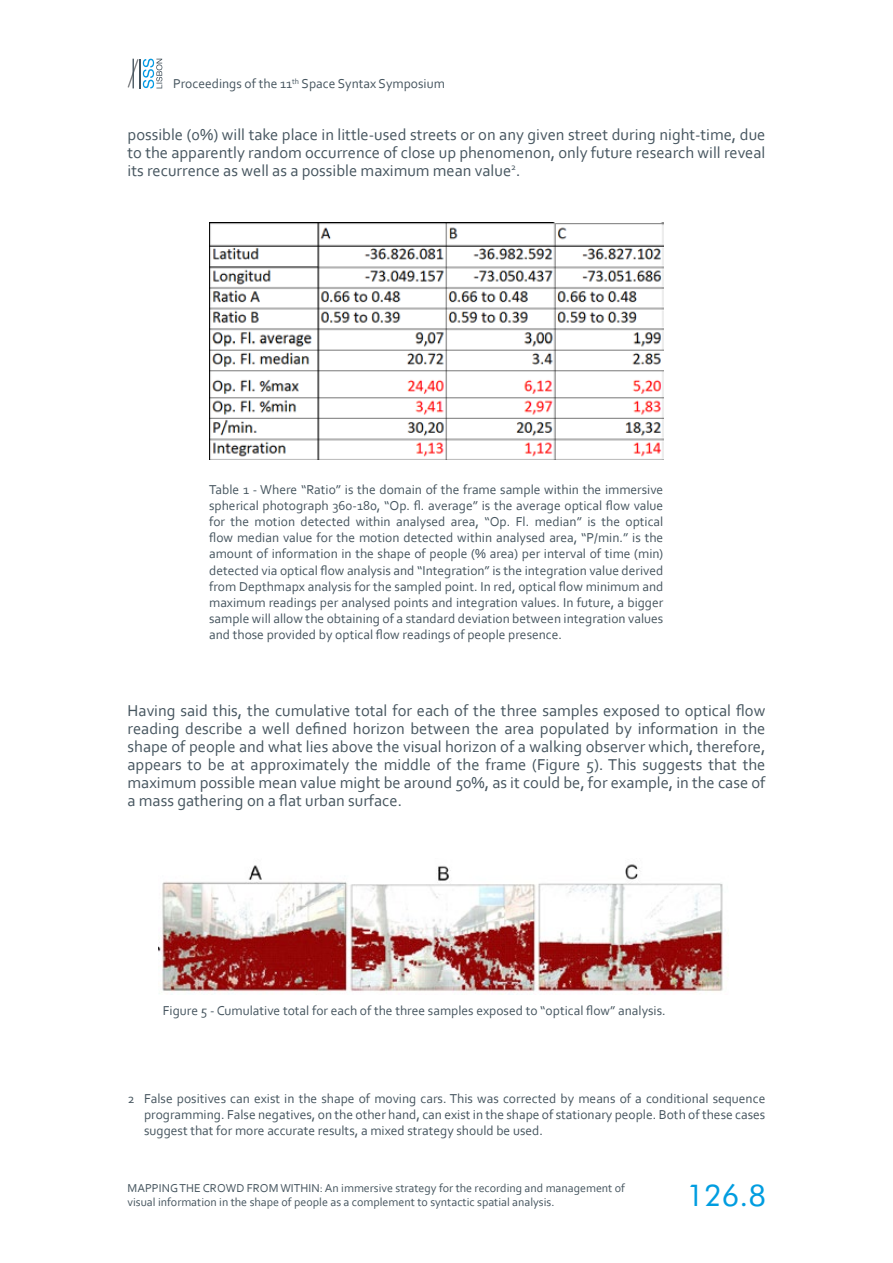
<style>
.page{position:relative;width:893px;height:1263px;background:#fff}
.page>*{position:absolute;margin:0;border:0;box-sizing:border-box;transform-origin:0 0}
.t1{font:30px "Futura BT";color:#009de0}
.t2{font:16.5px/18px "Corbel";color:#46555f;text-align:justify}
.t3{font:13.5px/16.2px "Corbel";color:#46555f;text-align:justify}
.t4{font:12px/14.4px "Corbel";color:#46555f}
</style>
<div class="page">
<svg style="left:128px;top:59px;width:34px;height:29px"></svg>
<img style="left:209px;top:222px;width:454px;height:238px">
<img style="left:158px;top:864px;width:565px;height:130px">
<p class="t3" style="left:173px;top:76px;width:273px">Proceedings of the 11<sup>th</sup> Space Syntax Symposium</p>
<p class="t2" style="left:128px;top:125px;width:639px">possible (0%) will take place in little-used streets or on any given street during night-time, due to the apparently random occurrence of close up phenomenon, only future research will reveal its recurrence as well as a possible maximum mean value<sup>2</sup>.</p>
<p class="t3" style="left:209px;top:481px;width:456px">Table 1 - Where “Ratio” is the domain of the frame sample within the immersive spherical photograph 360-180, “Op. fl. average” is the average optical flow value for the motion detected within analysed area, “Op. Fl. median” is the optical flow median value for the motion detected within analysed area, “P/min.” is the amount of information in the shape of people (% area) per interval of time (min) detected via optical flow analysis and “Integration” is the integration value derived from Depthmapx analysis for the sampled point. In red, optical flow minimum and maximum readings per analysed points and integration values. In future, a bigger sample will allow the obtaining of a standard deviation between integration values and those provided by optical flow readings of people presence.</p>
<p class="t2" style="left:128px;top:701px;width:639px">Having said this, the cumulative total for each of the three samples exposed to optical flow reading describe a well defined horizon between the area populated by information in the shape of people and what lies above the visual horizon of a walking observer which, therefore, appears to be at approximately the middle of the frame (Figure 5). This suggests that the maximum possible mean value might be around 50%, as it could be, for example, in the case of a mass gathering on a flat urban surface.</p>
<p class="t3" style="left:163px;top:1002px;width:504px">Figure 5 - Cumulative total for each of the three samples exposed to “optical flow” analysis.</p>
<p class="t3" style="left:144px;top:1090px;width:623px;text-indent:-16px">2 False positives can exist in the shape of moving cars. This was corrected by means of a conditional sequence programming. False negatives, on the other hand, can exist in the shape of stationary people. Both of these cases suggest that for more accurate results, a mixed strategy should be used.</p>
<p class="t4" style="left:128px;top:1180px;width:499px">MAPPING THE CROWD FROM WITHIN: An immersive strategy for the recording and management of visual information in the shape of people as a complement to syntactic spatial analysis.</p>
<h1 class="t1" style="left:686px;top:1177px;width:81px">126.8</h1>
</div>
